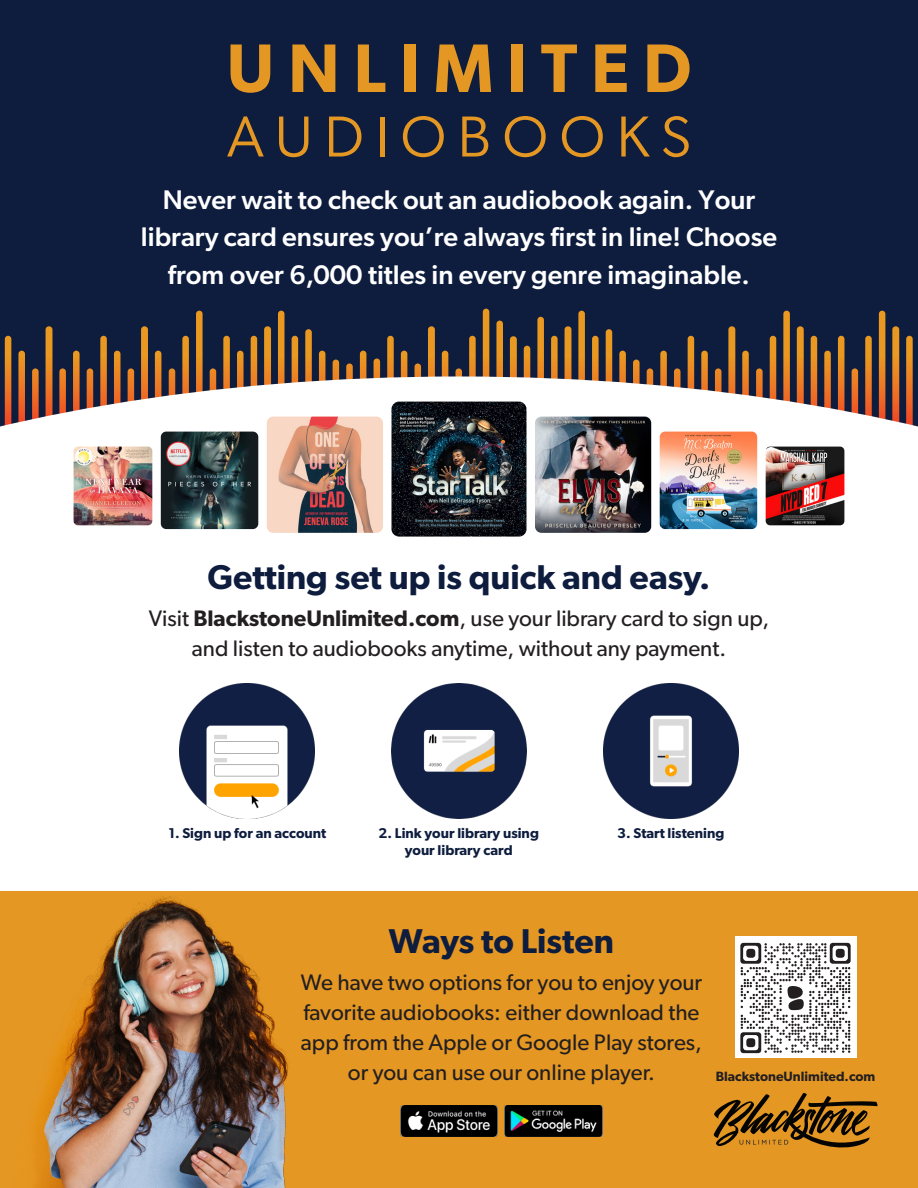
<style>
.page{position:relative;width:918px;height:1188px;background:#fff}
.page>*{position:absolute;margin:0;border:0;box-sizing:border-box;transform-origin:0 0}
.t1{font:600 68.85px "Gibson";letter-spacing:.2em;color:#e59723}
.t2{font:57.9px "Gibson";letter-spacing:.2em;color:#e59723}
.t3{font:600 34.5px "Gibson";color:#0e1d3e}
.t4{font:500 27px/37.5px "Gibson";color:#fff;text-align:center}
.t5{font:22.5px/30px "Gibson";color:#231f20;text-align:center}
.t6{font:600 14.25px/17.1px "Gibson";color:#0e1d3e;text-align:center}
.t7{font:600 13.5px "Gibson";color:#231f20}
.s1{font-weight:600}
</style>
<div class="page">
<div style="left:0;top:0;width:918px;height:548px;background:#0e1d3e"></div>
<svg style="left:278px;top:311px;width:7px;height:215px"></svg>
<svg style="left:141px;top:326px;width:7px;height:50px"></svg>
<div style="left:155px;top:351px;width:6px;height:135px;background:#ea9022;border-radius:3px"></div>
<svg style="left:128px;top:368px;width:6px;height:8px"></svg>
<svg style="left:169px;top:368px;width:6px;height:8px"></svg>
<svg style="left:114px;top:351px;width:7px;height:25px"></svg>
<svg style="left:223px;top:336px;width:7px;height:165px"></svg>
<svg style="left:210px;top:368px;width:6px;height:8px"></svg>
<svg style="left:182px;top:336px;width:7px;height:165px"></svg>
<svg style="left:196px;top:311px;width:7px;height:215px"></svg>
<div style="left:237px;top:351px;width:7px;height:135px;background:#ea9022;border-radius:3px"></div>
<svg style="left:46px;top:326px;width:6px;height:50px"></svg>
<svg style="left:18px;top:351px;width:7px;height:25px"></svg>
<svg style="left:32px;top:368px;width:7px;height:8px"></svg>
<svg style="left:5px;top:336px;width:6px;height:165px"></svg>
<svg style="left:87px;top:368px;width:6px;height:8px"></svg>
<svg style="left:59px;top:368px;width:7px;height:8px"></svg>
<svg style="left:100px;top:336px;width:7px;height:165px"></svg>
<svg style="left:73px;top:351px;width:7px;height:25px"></svg>
<svg style="left:428px;top:326px;width:7px;height:50px"></svg>
<svg style="left:415px;top:363px;width:6px;height:13px"></svg>
<svg style="left:496px;top:321px;width:7px;height:205px"></svg>
<svg style="left:387px;top:336px;width:7px;height:165px"></svg>
<div style="left:401px;top:351px;width:6px;height:135px;background:#ea9022;border-radius:3px"></div>
<svg style="left:455px;top:368px;width:7px;height:8px"></svg>
<svg style="left:483px;top:309px;width:6px;height:67px"></svg>
<svg style="left:469px;top:336px;width:7px;height:165px"></svg>
<svg style="left:264px;top:326px;width:7px;height:50px"></svg>
<div style="left:319px;top:351px;width:6px;height:135px;background:#ea9022;border-radius:3px"></div>
<svg style="left:292px;top:336px;width:6px;height:165px"></svg>
<svg style="left:305px;top:329px;width:7px;height:178px"></svg>
<svg style="left:251px;top:336px;width:6px;height:165px"></svg>
<svg style="left:374px;top:359px;width:6px;height:17px"></svg>
<div style="left:360px;top:351px;width:6px;height:135px;background:#ea9022;border-radius:3px"></div>
<svg style="left:346px;top:363px;width:7px;height:13px"></svg>
<div style="left:333px;top:360px;width:6px;height:117px;background:#eb8c23;border-radius:3px"></div>
<div style="left:442px;top:351px;width:6px;height:135px;background:#ea9022;border-radius:3px"></div>
<svg style="left:647px;top:368px;width:6px;height:8px"></svg>
<div style="left:660px;top:351px;width:7px;height:135px;background:#ea9022;border-radius:3px"></div>
<div style="left:633px;top:360px;width:7px;height:117px;background:#eb8c23;border-radius:3px"></div>
<svg style="left:728px;top:326px;width:7px;height:50px"></svg>
<div style="left:619px;top:351px;width:7px;height:135px;background:#ea9022;border-radius:3px"></div>
<svg style="left:715px;top:368px;width:6px;height:8px"></svg>
<svg style="left:688px;top:336px;width:6px;height:165px"></svg>
<div style="left:701px;top:351px;width:7px;height:135px;background:#ea9022;border-radius:3px"></div>
<svg style="left:674px;top:368px;width:7px;height:8px"></svg>
<svg style="left:537px;top:317px;width:7px;height:203px"></svg>
<svg style="left:551px;top:336px;width:7px;height:165px"></svg>
<svg style="left:606px;top:329px;width:6px;height:178px"></svg>
<svg style="left:510px;top:336px;width:7px;height:40px"></svg>
<svg style="left:524px;top:346px;width:6px;height:155px"></svg>
<svg style="left:565px;top:326px;width:6px;height:50px"></svg>
<svg style="left:592px;top:336px;width:7px;height:165px"></svg>
<svg style="left:578px;top:311px;width:7px;height:215px"></svg>
<svg style="left:797px;top:326px;width:7px;height:50px"></svg>
<div style="left:742px;top:351px;width:7px;height:135px;background:#ea9022;border-radius:3px"></div>
<svg style="left:892px;top:326px;width:7px;height:50px"></svg>
<svg style="left:865px;top:336px;width:7px;height:165px"></svg>
<svg style="left:879px;top:311px;width:6px;height:215px"></svg>
<svg style="left:906px;top:336px;width:7px;height:165px"></svg>
<svg style="left:783px;top:311px;width:7px;height:215px"></svg>
<svg style="left:770px;top:336px;width:6px;height:165px"></svg>
<svg style="left:756px;top:368px;width:7px;height:8px"></svg>
<svg style="left:811px;top:336px;width:6px;height:165px"></svg>
<svg style="left:852px;top:368px;width:6px;height:8px"></svg>
<svg style="left:838px;top:336px;width:6px;height:165px"></svg>
<div style="left:824px;top:351px;width:7px;height:135px;background:#ea9022;border-radius:3px"></div>
<svg style="left:0;top:376px;width:918px;height:443px"></svg>
<div style="left:0;top:891px;width:918px;height:297px;background:#e59723"></div>
<img style="left:35px;top:896px;width:254px;height:292px">
<img style="left:400px;top:1105px;width:98px;height:32px">
<img style="left:504px;top:1105px;width:99px;height:32px">
<svg style="left:714px;top:1093px;width:164px;height:55px"></svg>
<div style="left:735px;top:937px;width:121px;height:121px;background:#fff"></div>
<svg style="left:740px;top:943px;width:111px;height:110px"></svg>
<img style="left:180px;top:683px;width:135px;height:135px">
<img style="left:392px;top:683px;width:134px;height:135px">
<img style="left:603px;top:683px;width:135px;height:135px">
<img style="left:766px;top:447px;width:78px;height:78px">
<img style="left:660px;top:432px;width:97px;height:97px">
<img style="left:535px;top:417px;width:116px;height:116px">
<img style="left:392px;top:402px;width:134px;height:135px">
<img style="left:267px;top:417px;width:116px;height:116px">
<img style="left:161px;top:432px;width:97px;height:97px">
<img style="left:74px;top:447px;width:78px;height:78px">
<p class="t1" style="left:227px;top:27px;width:466px">UNLIMITED</p>
<p class="t2" style="left:227px;top:102px;width:466px">AUDIOBOOKS</p>
<p class="t4" style="left:141px;top:180px;width:638px">Never wait to check out an audiobook again. Your library card ensures you’re always first in line! Choose from over 6,000 titles in every genre imaginable.</p>
<p class="t3" style="left:207px;top:557px;width:505px">Getting set up is quick and easy.</p>
<p class="t5" style="left:149px;top:603px;width:622px">Visit <span class="s1">BlackstoneUnlimited.com</span>, use your library card to sign up, and listen to audiobooks anytime, without any payment.</p>
<p class="t6" style="left:168px;top:824px;width:159px">1. Sign up for an account</p>
<p class="t6" style="left:379px;top:824px;width:162px">2. Link your library using your library card</p>
<p class="t6" style="left:617px;top:824px;width:109px">3. Start listening</p>
<p class="t3" style="left:389px;top:921px;width:226px">Ways to Listen</p>
<p class="t5" style="left:301px;top:967px;width:403px">We have two options for you to enjoy your favorite audiobooks: either download the app from the Apple or Google Play stores, or you can use our online player.</p>
<p class="t7" style="left:716px;top:1068px;width:161px">BlackstoneUnlimited.com</p>
</div>
